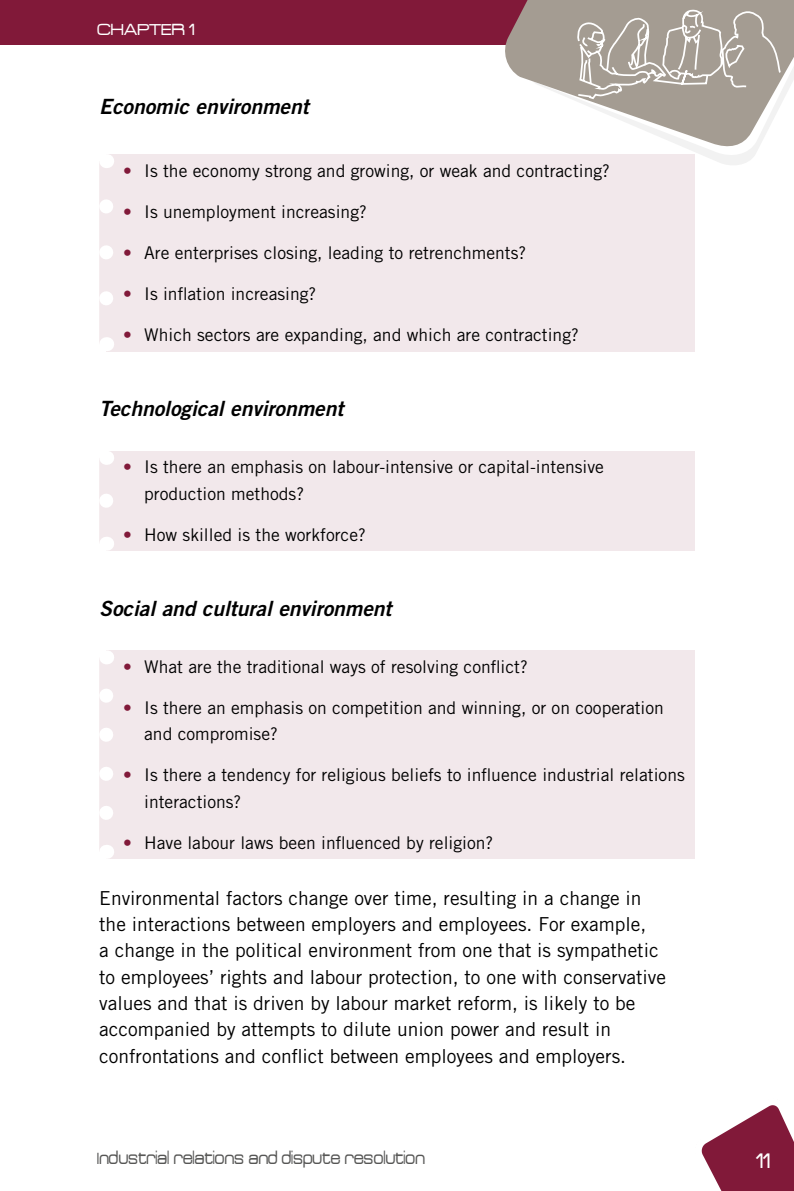
<style>
.page{position:relative;width:794px;height:1191px;background:#fff}
.page>*{position:absolute;margin:0;border:0;box-sizing:border-box;transform-origin:0 0}
.t1{font:22.75px "Acens";color:#fff}
.t2{font:21px "Trade Gothic LT Std Bd 2 Obl";color:#000}
.t3{font:19.25px/26.2px "Trade Gothic LT Std";color:#000}
.t4{font:17.5px/26.2px "Trade Gothic LT Std";color:#000}
.t5{font:17.5px "Acens";color:#575756}
.t6{font:17.5px "Acens";color:#fff}
.s1{color:#811939}
</style>
<div class="page">
<svg style="left:701px;top:1105px;width:93px;height:86px"></svg>
<div style="left:0;top:0;width:794px;height:45px;background:#811939"></div>
<svg style="left:689px;top:149px;width:69px;height:9px"></svg>
<svg style="left:505px;top:0;width:289px;height:149px"></svg>
<svg style="left:576px;top:0;width:210px;height:111px;background:#b0a9a0"></svg>
<div style="left:106px;top:154px;width:588px;height:197px;background:#f2e8eb"></div>
<svg style="left:99px;top:161px;width:14px;height:183px"></svg>
<svg style="left:99px;top:184px;width:14px;height:114px"></svg>
<svg style="left:106px;top:337px;width:1px;height:14px"></svg>
<svg style="left:106px;top:154px;width:1px;height:14px"></svg>
<div style="left:106px;top:451px;width:588px;height:100px;background:#f2e8eb"></div>
<svg style="left:99px;top:458px;width:14px;height:86px"></svg>
<svg style="left:99px;top:479px;width:14px;height:22px"></svg>
<svg style="left:106px;top:537px;width:1px;height:14px"></svg>
<svg style="left:106px;top:451px;width:1px;height:14px"></svg>
<div style="left:106px;top:650px;width:588px;height:209px;background:#f2e8eb"></div>
<svg style="left:99px;top:657px;width:14px;height:195px"></svg>
<svg style="left:99px;top:677px;width:14px;height:136px"></svg>
<svg style="left:106px;top:845px;width:1px;height:14px"></svg>
<svg style="left:106px;top:650px;width:1px;height:14px"></svg>
<p class="t6" style="left:97px;top:20px;width:99px">CHAPTER 1</p>
<p class="t2" style="left:99px;top:94px;width:211px">Economic environment</p>
<p class="t4" style="left:123px;top:157px;width:488px"><span class="s1">•</span> Is the economy strong and growing, or weak and contracting?</p>
<p class="t4" style="left:123px;top:198px;width:245px"><span class="s1">•</span> Is unemployment increasing?</p>
<p class="t4" style="left:123px;top:239px;width:405px"><span class="s1">•</span> Are enterprises closing, leading to retrenchments?</p>
<p class="t4" style="left:123px;top:280px;width:195px"><span class="s1">•</span> Is inflation increasing?</p>
<p class="t4" style="left:123px;top:322px;width:457px"><span class="s1">•</span> Which sectors are expanding, and which are contracting?</p>
<p class="t2" style="left:99px;top:395px;width:246px">Technological environment</p>
<p class="t4" style="left:144px;top:454px;width:461px;text-indent:-21px"><span class="s1">•</span> Is there an emphasis on labour-intensive or capital-intensive production methods?</p>
<p class="t4" style="left:123px;top:521px;width:244px"><span class="s1">•</span> How skilled is the workforce?</p>
<p class="t2" style="left:99px;top:595px;width:294px">Social and cultural environment</p>
<p class="t4" style="left:123px;top:653px;width:406px"><span class="s1">•</span> What are the traditional ways of resolving conflict?</p>
<p class="t4" style="left:144px;top:694px;width:521px;text-indent:-21px"><span class="s1">•</span> Is there an emphasis on competition and winning, or on cooperation and compromise?</p>
<p class="t4" style="left:144px;top:762px;width:542px;text-indent:-21px"><span class="s1">•</span> Is there a tendency for religious beliefs to influence industrial relations interactions?</p>
<p class="t4" style="left:123px;top:829px;width:372px"><span class="s1">•</span> Have labour laws been influenced by religion?</p>
<p class="t3" style="left:99px;top:884px;width:568px">Environmental factors change over time, resulting in a change in the interactions between employers and employees. For example,<br>a change in the political environment from one that is sympathetic to employees’ rights and labour protection, to one with conservative values and that is driven by labour market reform, is likely to be accompanied by attempts to dilute union power and result in confrontations and conflict between employees and employers.</p>
<p class="t5" style="left:97px;top:1149px;width:330px">Industrial relations and dispute resolution</p>
<h1 class="t1" style="left:756px;top:1149px;width:16px">11</h1>
</div>
